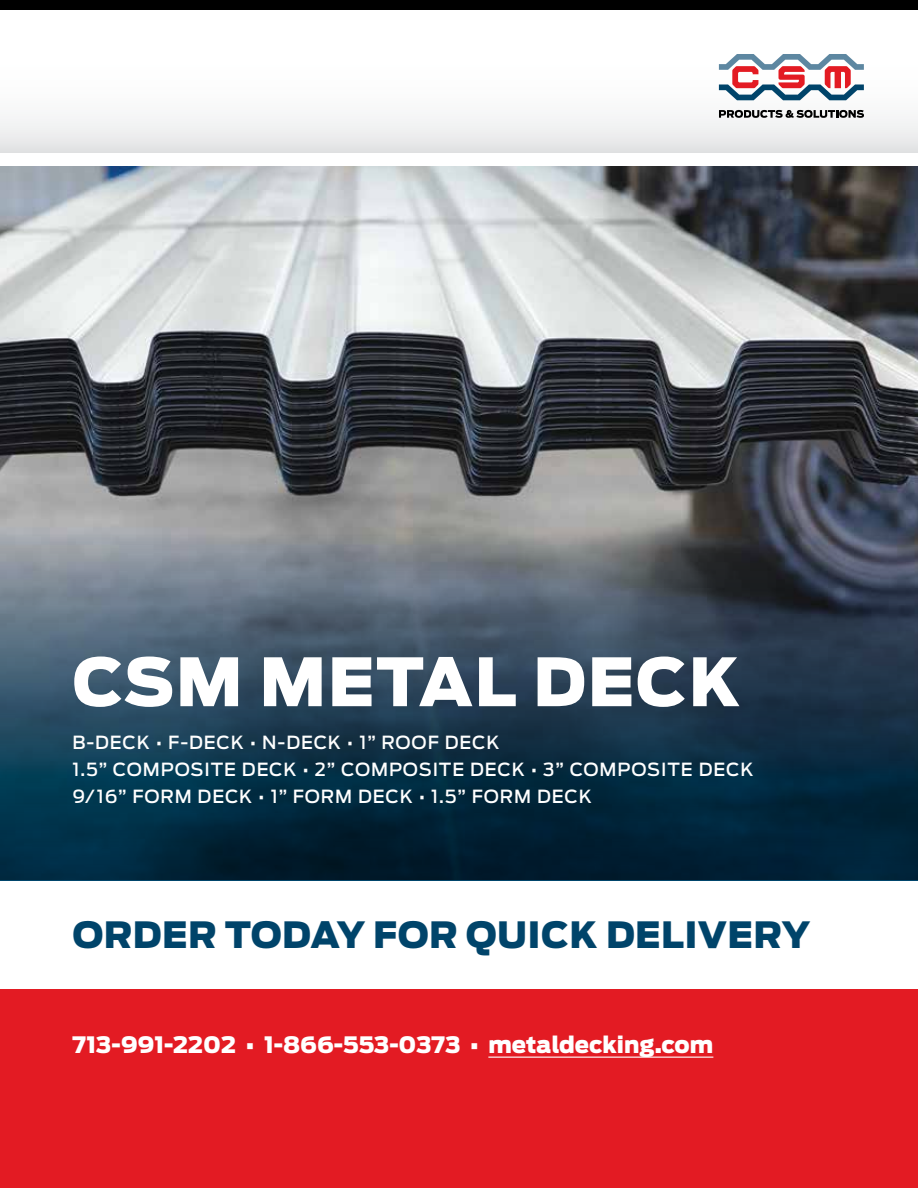
<style>
.page{position:relative;width:918px;height:1188px;background:#fff}
.page>*{position:absolute;margin:0;border:0;box-sizing:border-box;transform-origin:0 0}
.t1{font:900 66px "Antenna";letter-spacing:.025em;color:#fff}
.t2{font:900 36px "Antenna";letter-spacing:.01em;color:#00446a}
.t3{font:900 22.5px "Antenna";color:#fff}
.t4{font:500 18px/27px "Antenna";letter-spacing:.05em;color:#fff}
</style>
<div class="page">
<img style="left:0;top:166px;width:918px;height:355px">
<div style="left:0;top:989px;width:918px;height:199px;background:#e31b23"></div>
<svg style="left:0;top:521px;width:918px;height:359px;background:#2d4658"></svg>
<div style="left:0;top:0;width:918px;height:11px;background:#000"></div>
<div style="left:0;top:11px;width:918px;height:141px;background:linear-gradient(to bottom,#fff,#edeeee)"></div>
<svg style="left:719px;top:54px;width:145px;height:46px"></svg>
<svg style="left:719px;top:110px;width:145px;height:8px"></svg>
<hr style="left:488px;top:1057px;width:225px;height:1px;background:#fff">
<h1 class="t1" style="left:72px;top:643px;width:670px">CSM METAL DECK</h1>
<p class="t4" style="left:72px;top:729px;width:683px">B-DECK • F-DECK • N-DECK • 1” ROOF DECK<br>1.5” COMPOSITE DECK • 2” COMPOSITE DECK • 3” COMPOSITE DECK<br>9/16” FORM DECK • 1” FORM DECK • 1.5” FORM DECK</p>
<h2 class="t2" style="left:72px;top:913px;width:739px">ORDER TODAY FOR QUICK DELIVERY</h2>
<p class="t3" style="left:72px;top:1031px;width:643px">713-991-2202 • 1-866-553-0373 • metaldecking.com</p>
</div>
